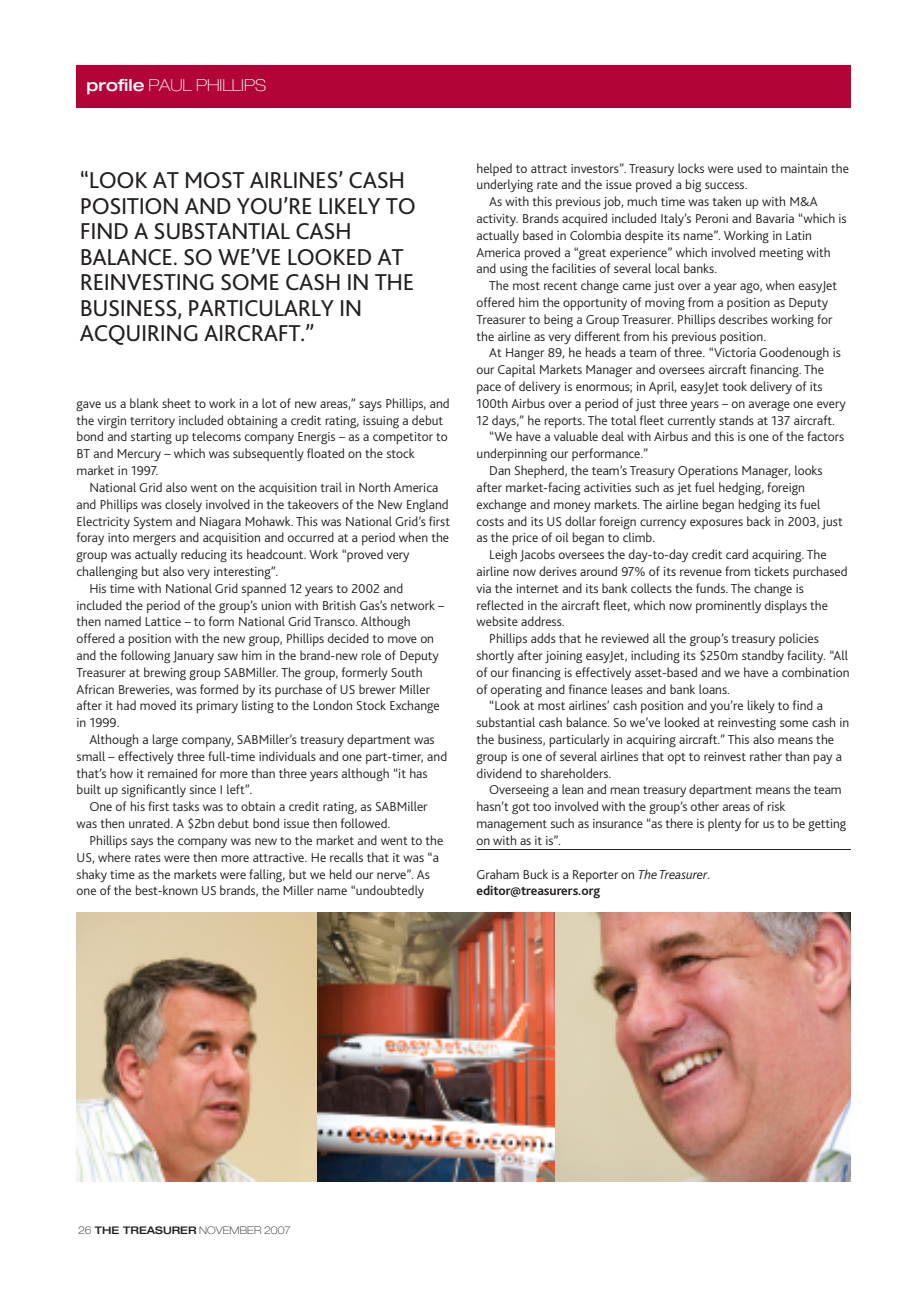
<style>
.page{position:relative;width:919px;height:1289px;background:#fff}
.page>*{position:absolute;margin:0;border:0;box-sizing:border-box;transform-origin:0 0}
.t1{font:24px/25.5px "Bliss 2";letter-spacing:-.015em;color:#231f20}
.t2{font:100 expanded 16.5px "Helvetica Neue";color:#fff}
.t3{font:300 13.5px/16.8px "Bliss 2";color:#231f20}
.t4{font:100 expanded 10.5px "Helvetica Neue";color:#231f20}
.s1{font-weight:500}
.s2{font-style:italic}
.s3{font-weight:700}
</style>
<div class="page">
<div style="left:77px;top:65px;width:773px;height:42px;background:#b30437"></div>
<hr style="left:476px;top:849px;width:374px;height:1px;background:#231f20">
<img style="left:316px;top:912px;width:239px;height:268px">
<img style="left:555px;top:912px;width:295px;height:268px">
<img style="left:77px;top:912px;width:239px;height:268px">
<p class="t2" style="left:87px;top:79px;width:181px"><span class="s1">profile</span> PAUL PHILLIPS</p>
<h1 class="t1" style="left:80px;top:170px;width:337px">“LOOK AT MOST AIRLINES’ CASH<br>POSITION AND YOU’RE LIKELY TO<br>FIND A SUBSTANTIAL CASH<br>BALANCE. SO WE’VE LOOKED AT<br>REINVESTING SOME CASH IN THE<br>BUSINESS, PARTICULARLY IN<br>ACQUIRING AIRCRAFT.”</h1>
<p class="t3" style="left:77px;top:396px;width:374px">gave us a blank sheet to work in a lot of new areas,” says Phillips, and the virgin territory included obtaining a credit rating, issuing a debut bond and starting up telecoms company Energis – as a competitor to BT and Mercury – which was subsequently floated on the stock market in 1997.</p>
<p class="t3" style="left:89px;top:480px;width:350px">National Grid also went on the acquisition trail in North America</p>
<p class="t3" style="left:77px;top:497px;width:373px">and Phillips was closely involved in the takeovers of the New England</p>
<p class="t3" style="left:77px;top:514px;width:375px">Electricity System and Niagara Mohawk. This was National Grid’s first</p>
<p class="t3" style="left:77px;top:530px;width:374px">foray into mergers and acquisition and occurred at a period when the</p>
<p class="t3" style="left:77px;top:547px;width:334px">group was actually reducing its headcount. Work “proved very</p>
<p class="t3" style="left:77px;top:564px;width:203px">challenging but also very interesting”.</p>
<p class="t3" style="left:89px;top:581px;width:315px">His time with National Grid spanned 12 years to 2002 and</p>
<p class="t3" style="left:77px;top:598px;width:369px">included the period of the group’s union with British Gas’s network –</p>
<p class="t3" style="left:77px;top:614px;width:335px">then named Lattice – to form National Grid Transco. Although</p>
<p class="t3" style="left:77px;top:631px;width:359px">offered a position with the new group, Phillips decided to move on</p>
<p class="t3" style="left:77px;top:648px;width:364px">and the following January saw him in the brand-new role of Deputy</p>
<p class="t3" style="left:77px;top:665px;width:348px">Treasurer at brewing group SABMiller. The group, formerly South</p>
<p class="t3" style="left:77px;top:682px;width:355px">African Breweries, was formed by its purchase of US brewer Miller</p>
<p class="t3" style="left:77px;top:698px;width:365px">after it had moved its primary listing to the London Stock Exchange</p>
<p class="t3" style="left:77px;top:715px;width:45px">in 1999.</p>
<p class="t3" style="left:89px;top:732px;width:347px">Although a large company, SABMiller’s treasury department was</p>
<p class="t3" style="left:77px;top:749px;width:372px">small – effectively three full-time individuals and one part-timer, and</p>
<p class="t3" style="left:77px;top:766px;width:352px">that’s how it remained for more than three years although “it has</p>
<p class="t3" style="left:77px;top:782px;width:177px">built up significantly since I left”.</p>
<p class="t3" style="left:89px;top:799px;width:340px">One of his first tasks was to obtain a credit rating, as SABMiller</p>
<p class="t3" style="left:77px;top:816px;width:315px">was then unrated. A $2bn debut bond issue then followed.</p>
<p class="t3" style="left:89px;top:833px;width:355px">Phillips says the company was new to the market and went to the</p>
<p class="t3" style="left:77px;top:850px;width:364px">US, where rates were then more attractive. He recalls that it was “a</p>
<p class="t3" style="left:77px;top:866px;width:355px">shaky time as the markets were falling, but we held our nerve”. As</p>
<p class="t3" style="left:77px;top:883px;width:349px">one of the best-known US brands, the Miller name “undoubtedly</p>
<p class="t3" style="left:476px;top:161px;width:374px">helped to attract investors”. Treasury locks were used to maintain the</p>
<p class="t3" style="left:476px;top:178px;width:272px">underlying rate and the issue proved a big success.</p>
<p class="t3" style="left:489px;top:194px;width:330px">As with this previous job, much time was taken up with M&amp;A</p>
<p class="t3" style="left:476px;top:211px;width:372px">activity. Brands acquired included Italy’s Peroni and Bavaria “which is</p>
<p class="t3" style="left:476px;top:228px;width:337px">actually based in Colombia despite its name”. Working in Latin</p>
<p class="t3" style="left:476px;top:245px;width:356px">America proved a “great experience” which involved meeting with</p>
<p class="t3" style="left:476px;top:262px;width:242px">and using the facilities of several local banks.</p>
<p class="t3" style="left:489px;top:278px;width:349px">The most recent change came just over a year ago, when easyJet</p>
<p class="t3" style="left:476px;top:295px;width:353px">offered him the opportunity of moving from a position as Deputy</p>
<p class="t3" style="left:476px;top:312px;width:357px">Treasurer to being a Group Treasurer. Phillips describes working for</p>
<p class="t3" style="left:476px;top:329px;width:291px">the airline as very different from his previous position.</p>
<p class="t3" style="left:489px;top:346px;width:353px">At Hanger 89, he heads a team of three. “Victoria Goodenough is</p>
<p class="t3" style="left:476px;top:362px;width:349px">our Capital Markets Manager and oversees aircraft financing. The</p>
<p class="t3" style="left:476px;top:379px;width:347px">pace of delivery is enormous; in April, easyJet took delivery of its</p>
<p class="t3" style="left:476px;top:396px;width:371px">100th Airbus over a period of just three years – on average one every</p>
<p class="t3" style="left:476px;top:413px;width:360px">12 days,” he reports. The total fleet currently stands at 137 aircraft.</p>
<p class="t3" style="left:489px;top:430px;width:356px">“We have a valuable deal with Airbus and this is one of the factors</p>
<p class="t3" style="left:476px;top:446px;width:173px">underpinning our performance.”</p>
<p class="t3" style="left:489px;top:463px;width:335px">Dan Shepherd, the team’s Treasury Operations Manager, looks</p>
<p class="t3" style="left:476px;top:480px;width:330px">after market-facing activities such as jet fuel hedging, foreign</p>
<p class="t3" style="left:476px;top:497px;width:345px">exchange and money markets. The airline began hedging its fuel</p>
<p class="t3" style="left:476px;top:514px;width:367px">costs and its US dollar foreign currency exposures back in 2003, just</p>
<p class="t3" style="left:476px;top:530px;width:180px">as the price of oil began to climb.</p>
<p class="t3" style="left:489px;top:547px;width:339px">Leigh Jacobs oversees the day-to-day credit card acquiring. The</p>
<p class="t3" style="left:476px;top:564px;width:372px">airline now derives around 97% of its revenue from tickets purchased</p>
<p class="t3" style="left:476px;top:581px;width:329px">via the internet and its bank collects the funds. The change is</p>
<p class="t3" style="left:476px;top:598px;width:353px">reflected in the aircraft fleet, which now prominently displays the</p>
<p class="t3" style="left:476px;top:614px;width:90px">website address.</p>
<p class="t3" style="left:489px;top:631px;width:331px">Phillips adds that he reviewed all the group’s treasury policies</p>
<p class="t3" style="left:476px;top:648px;width:373px">shortly after joining easyJet, including its $250m standby facility. “All</p>
<p class="t3" style="left:476px;top:665px;width:374px">of our financing is effectively asset-based and we have a combination</p>
<p class="t3" style="left:476px;top:682px;width:255px">of operating and finance leases and bank loans.</p>
<p class="t3" style="left:489px;top:698px;width:335px">“Look at most airlines’ cash position and you’re likely to find a</p>
<p class="t3" style="left:476px;top:715px;width:374px">substantial cash balance. So we’ve looked at reinvesting some cash in</p>
<p class="t3" style="left:476px;top:732px;width:359px">the business, particularly in acquiring aircraft.” This also means the</p>
<p class="t3" style="left:476px;top:749px;width:367px">group is one of several airlines that opt to reinvest rather than pay a</p>
<p class="t3" style="left:476px;top:766px;width:136px">dividend to shareholders.</p>
<p class="t3" style="left:489px;top:782px;width:354px">Overseeing a lean and mean treasury department means the team</p>
<p class="t3" style="left:476px;top:799px;width:310px">hasn’t got too involved with the group’s other areas of risk</p>
<p class="t3" style="left:476px;top:816px;width:371px">management such as insurance “as there is plenty for us to be getting</p>
<p class="t3" style="left:476px;top:833px;width:86px">on with as it is”.</p>
<p class="t3" style="left:476px;top:866px;width:235px">Graham Buck is a Reporter on <span class="s2">The Treasurer</span>. <span class="s3">editor@treasurers.org</span></p>
<p class="t4" style="left:78px;top:1226px;width:214px">26 <span class="s1">THE TREASURER</span> NOVEMBER 2007</p>
</div>
